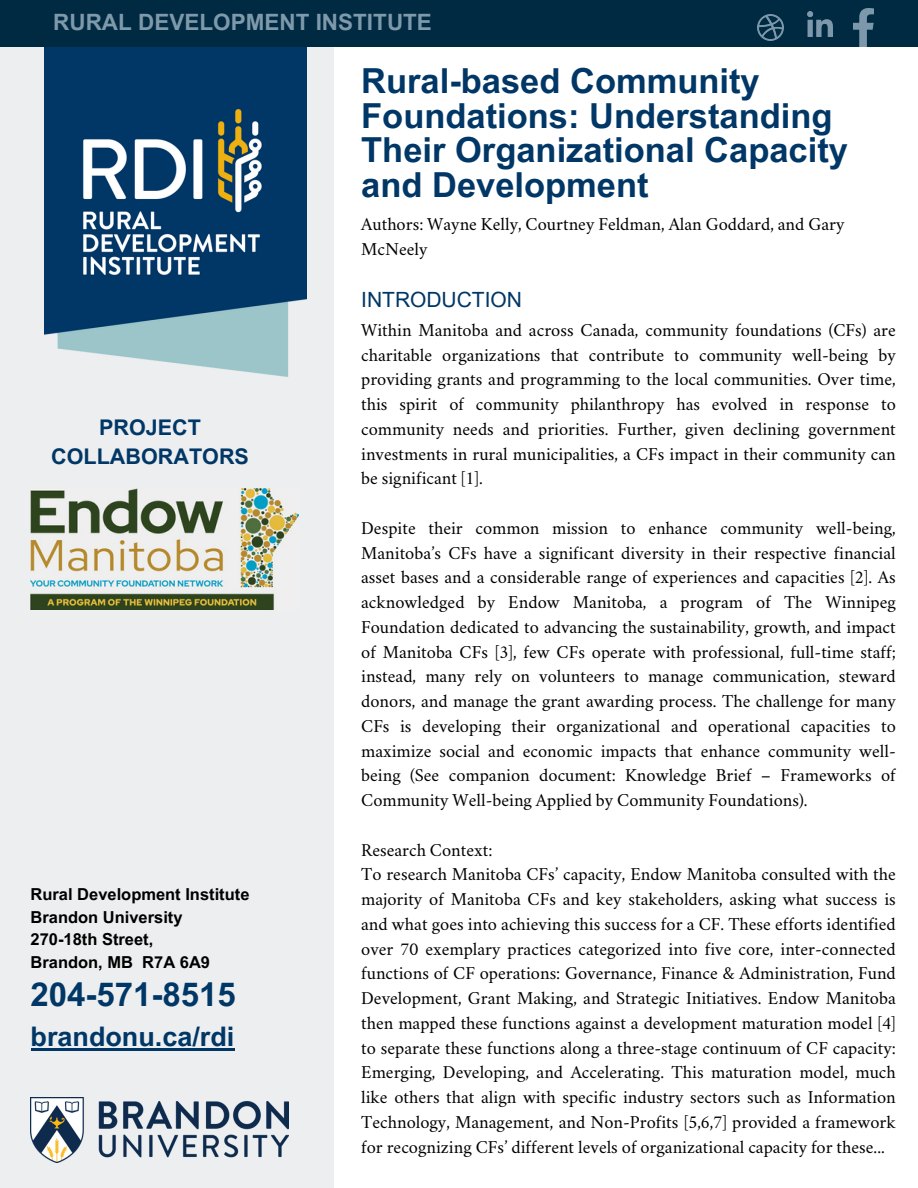
<style>
.page{position:relative;width:918px;height:1188px;background:#fff}
.page>*{position:absolute;margin:0;border:0;box-sizing:border-box;transform-origin:0 0}
.t1{font:700 34.5px/34.8px "Arial MT Pro";color:#003766}
.t2{font:700 33px "Arial MT Pro";color:#003766}
.t3{font:700 27px "Arial MT Pro";color:#003766}
.t4{font:700 22.5px "Arial MT Pro";color:#7e99aa}
.t5{font:700 21.6px/29.2px "Arial MT Pro";color:#003766;text-align:center}
.t6{font:21px "Arial MT Pro";color:#003766}
.t7{font:18px/24.8px "Crimson";color:#000;text-align:justify}
.t8{font:700 16.5px/22.5px "Arial MT Pro";color:#000}
</style>
<div class="page">
<div style="left:0;top:0;width:333px;height:1188px;background:#eceeef"></div>
<img style="left:44px;top:46px;width:262px;height:331px">
<div style="left:0;top:0;width:918px;height:44px;background:#002942"></div>
<img style="left:31px;top:1097px;width:257px;height:66px">
<hr style="left:31px;top:1049px;width:203px;height:2px;background:#003766">
<img style="left:31px;top:488px;width:267px;height:122px">
<div style="left:0;top:2px;width:918px;height:44px;background:#002942"></div>
<img style="left:758px;top:14px;width:25px;height:26px">
<img style="left:854px;top:8px;width:20px;height:38px">
<img style="left:807px;top:12px;width:25px;height:24px">
<p class="t4" style="left:44px;top:11px;width:258px">BRANDON UNIVERSITY</p>
<p class="t4" style="left:53px;top:13px;width:380px">RURAL DEVELOPMENT INSTITUTE</p>
<p class="t1" style="left:361px;top:68px;width:488px">Rural-based Community<br>Foundations: Understanding<br>Their Organizational Capacity and Development</p>
<p class="t5" style="left:51px;top:415px;width:199px">PROJECT<br>COLLABORATORS</p>
<p class="t8" style="left:31px;top:885px;width:220px">Rural Development Institute<br>Brandon University<br>270-18th Street,<br>Brandon, MB R7A 6A9</p>
<p class="t2" style="left:31px;top:982px;width:207px">204-571-8515</p>
<p class="t3" style="left:31px;top:1027px;width:205px">brandonu.ca/rdi</p>
<p class="t7" style="left:361px;top:214px;width:485px">Authors: Wayne Kelly, Courtney Feldman, Alan Goddard, and Gary<br>McNeely</p>
<p class="t6" style="left:361px;top:291px;width:162px">INTRODUCTION</p>
<p class="t7" style="left:361px;top:319px;width:536px">Within Manitoba and across Canada, community foundations (CFs) are charitable organizations that contribute to community well-being by providing grants and programming to the local communities. Over time, this spirit of community philanthropy has evolved in response to community needs and priorities. Further, given declining government investments in rural municipalities, a CFs impact in their community can be significant [1].</p>
<p class="t7" style="left:361px;top:517px;width:536px">Despite their common mission to enhance community well-being, Manitoba’s CFs have a significant diversity in their respective financial asset bases and a considerable range of experiences and capacities [2]. As acknowledged by Endow Manitoba, a program of The Winnipeg Foundation dedicated to advancing the sustainability, growth, and impact of Manitoba CFs [3], few CFs operate with professional, full-time staff; instead, many rely on volunteers to manage communication, steward donors, and manage the grant awarding process. The challenge for many CFs is developing their organizational and operational capacities to maximize social and economic impacts that enhance community well&shy;being (See companion document: Knowledge Brief – Frameworks of Community Well-being Applied by Community Foundations).</p>
<p class="t7" style="left:361px;top:839px;width:536px;text-align:left">Research Context:<br>To research Manitoba CFs’ capacity, Endow Manitoba consulted with the majority of Manitoba CFs and key stakeholders, asking what success is and what goes into achieving this success for a CF. These efforts identified over 70 exemplary practices categorized into five core, inter-connected functions of CF operations: Governance, Finance &amp; Administration, Fund Development, Grant Making, and Strategic Initiatives. Endow Manitoba then mapped these functions against a development maturation model [4] to separate these functions along a three-stage continuum of CF capacity:<br>Emerging, Developing, and Accelerating. This maturation model, much like others that align with specific industry sectors such as Information Technology, Management, and Non-Profits [5,6,7] provided a framework for recognizing CFs’ different levels of organizational capacity for these...</p>
</div>
